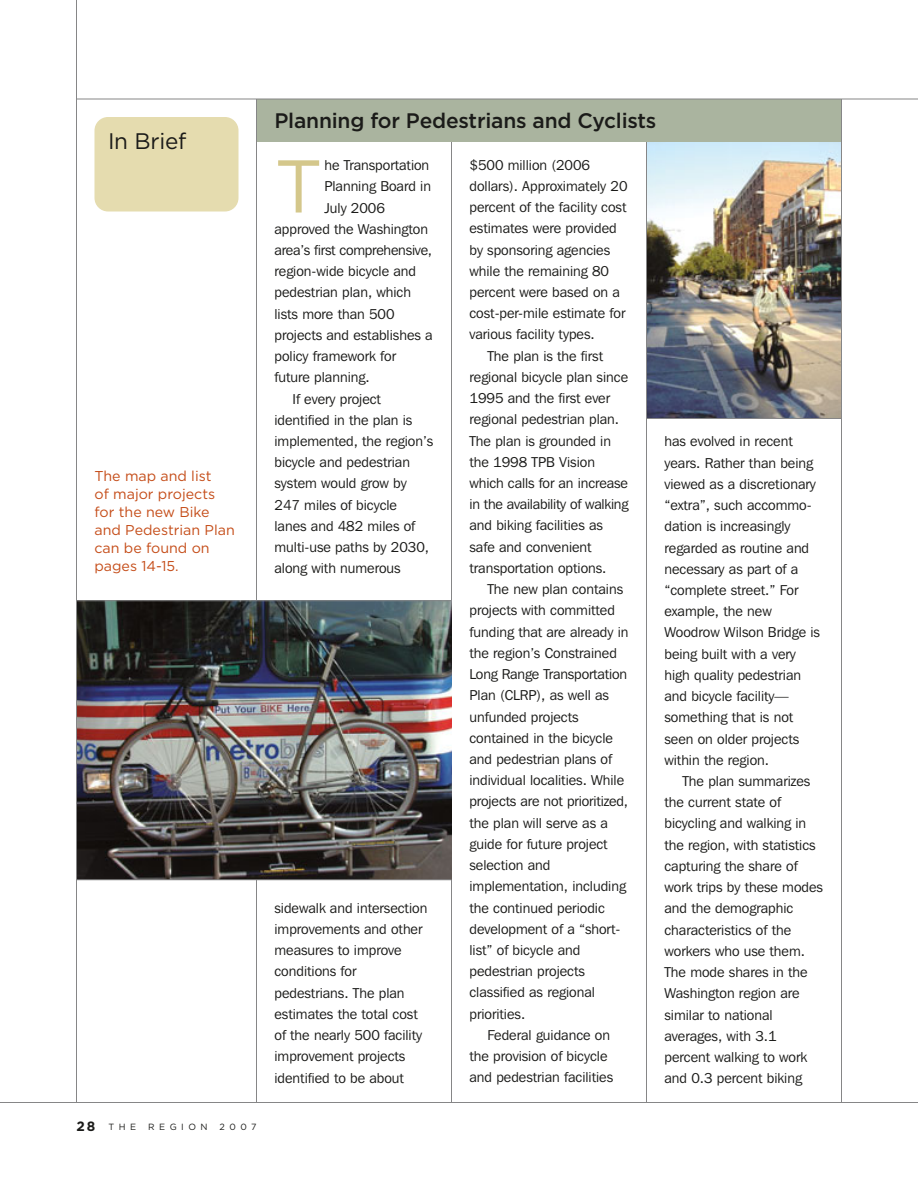
<style>
.page{position:relative;width:918px;height:1188px;background:#fff}
.page>*{position:absolute;margin:0;border:0;box-sizing:border-box;transform-origin:0 0}
.t1{font:74.55px "Gotham";color:#d4c78b}
.t2{font:22.5px "Gotham";letter-spacing:-.01em;color:#1b1b19}
.t3{font:500 21px "Gotham";letter-spacing:-.01em;color:#1b1b19}
.t4{font:14.25px/21.3px "Franklin Gothic IT Cby BT";color:#1b1b19}
.t5{font:14.25px/18px "Gotham";color:#c54d19}
.t6{font:9px "Gotham";letter-spacing:.5em;color:#1b1b19}
.s1{font-weight:700;font-size:13.5px}
</style>
<div class="page">
<img style="left:647px;top:142px;width:194px;height:276px">
<hr style="left:646px;top:99px;width:1px;height:1003px;background:#868687">
<hr style="left:451px;top:99px;width:1px;height:1003px;background:#868687">
<div style="left:256px;top:99px;width:586px;height:43px;background:#aab49f"></div>
<hr style="left:256px;top:99px;width:1px;height:1003px;background:#868687">
<img style="left:77px;top:601px;width:375px;height:278px">
<hr style="left:76px;top:99px;width:842px;height:1px;background:#868687">
<hr style="left:76px;top:0;width:1px;height:1102px;background:#868687">
<hr style="left:841px;top:99px;width:1px;height:1003px;background:#868687">
<hr style="left:0;top:1102px;width:918px;height:1px;background:#868687">
<div style="left:94px;top:117px;width:144px;height:95px;background:#e5dcaf;border-radius:14px"></div>
<hr style="left:646px;top:418px;width:196px;height:1px;background:#868687">
<hr style="left:76px;top:600px;width:376px;height:1px;background:#868687">
<hr style="left:76px;top:879px;width:376px;height:1px;background:#868687">
<h2 class="t2" style="left:108px;top:132px;width:80px">In Brief</h2>
<p class="t5" style="left:94px;top:468px;width:142px">The map and list<br>of major projects for the new Bike and Pedestrian Plan can be found on pages 14-15.</p>
<p class="t6" style="left:76px;top:1123px;width:61px"><span class="s1">28</span> THE</p>
<p class="t6" style="left:148px;top:1123px;width:61px">REGION</p>
<p class="t6" style="left:220px;top:1123px;width:38px">2007</p>
<h3 class="t3" style="left:274px;top:112px;width:383px">Planning for Pedestrians and Cyclists</h3>
<h1 class="t1" style="left:274px;top:158px;width:50px">T</h1>
<p class="t4" style="left:324px;top:156px;width:106px">he Transportation</p>
<p class="t4" style="left:324px;top:177px;width:108px">Planning Board in</p>
<p class="t4" style="left:324px;top:198px;width:62px">July 2006</p>
<p class="t4" style="left:274px;top:220px;width:155px">approved the Washington</p>
<p class="t4" style="left:274px;top:241px;width:159px">area’s first comprehensive,</p>
<p class="t4" style="left:274px;top:262px;width:143px">region-wide bicycle and</p>
<p class="t4" style="left:274px;top:283px;width:138px">pedestrian plan, which</p>
<p class="t4" style="left:274px;top:305px;width:122px">lists more than 500</p>
<p class="t4" style="left:274px;top:326px;width:160px">projects and establishes a</p>
<p class="t4" style="left:274px;top:347px;width:123px">policy framework for</p>
<p class="t4" style="left:274px;top:368px;width:97px">future planning.</p>
<p class="t4" style="left:293px;top:389px;width:90px">If every project</p>
<p class="t4" style="left:274px;top:411px;width:139px">identified in the plan is</p>
<p class="t4" style="left:274px;top:432px;width:160px">implemented, the region’s</p>
<p class="t4" style="left:274px;top:453px;width:137px">bicycle and pedestrian</p>
<p class="t4" style="left:274px;top:474px;width:134px">system would grow by</p>
<p class="t4" style="left:274px;top:496px;width:124px">247 miles of bicycle</p>
<p class="t4" style="left:274px;top:517px;width:142px">lanes and 482 miles of</p>
<p class="t4" style="left:274px;top:538px;width:156px">multi-use paths by 2030,</p>
<p class="t4" style="left:274px;top:559px;width:128px">along with numerous</p>
<p class="t4" style="left:274px;top:899px;width:154px">sidewalk and intersection improvements and other measures to improve conditions for pedestrians. The plan estimates the total cost of the nearly 500 facility improvement projects identified to be about</p>
<p class="t4" style="left:469px;top:156px;width:122px">$500 million (2006</p>
<p class="t4" style="left:469px;top:177px;width:160px">dollars). Approximately 20</p>
<p class="t4" style="left:469px;top:198px;width:158px">percent of the facility cost</p>
<p class="t4" style="left:469px;top:219px;width:149px">estimates were provided</p>
<p class="t4" style="left:469px;top:240px;width:142px">by sponsoring agencies</p>
<p class="t4" style="left:469px;top:262px;width:141px">while the remaining 80</p>
<p class="t4" style="left:469px;top:283px;width:152px">percent were based on a</p>
<p class="t4" style="left:469px;top:304px;width:158px">cost-per-mile estimate for</p>
<p class="t4" style="left:469px;top:325px;width:127px">various facility types.</p>
<p class="t4" style="left:488px;top:347px;width:117px">The plan is the first</p>
<p class="t4" style="left:469px;top:368px;width:160px">regional bicycle plan since</p>
<p class="t4" style="left:469px;top:389px;width:142px">1995 and the first ever</p>
<p class="t4" style="left:469px;top:410px;width:151px">regional pedestrian plan.</p>
<p class="t4" style="left:469px;top:432px;width:143px">The plan is grounded in</p>
<p class="t4" style="left:469px;top:453px;width:127px">the 1998 TPB Vision</p>
<p class="t4" style="left:469px;top:474px;width:160px">which calls for an increase</p>
<p class="t4" style="left:469px;top:495px;width:160px">in the availability of walking</p>
<p class="t4" style="left:469px;top:516px;width:135px">and biking facilities as</p>
<p class="t4" style="left:469px;top:538px;width:124px">safe and convenient</p>
<p class="t4" style="left:469px;top:559px;width:139px">transportation options.</p>
<p class="t4" style="left:488px;top:580px;width:137px">The new plan contains</p>
<p class="t4" style="left:469px;top:601px;width:147px">projects with committed</p>
<p class="t4" style="left:469px;top:623px;width:160px">funding that are already in</p>
<p class="t4" style="left:469px;top:644px;width:149px">the region’s Constrained</p>
<p class="t4" style="left:469px;top:665px;width:159px">Long Range Transportation</p>
<p class="t4" style="left:469px;top:686px;width:141px">Plan (CLRP), as well as</p>
<p class="t4" style="left:469px;top:707px;width:111px">unfunded projects</p>
<p class="t4" style="left:469px;top:729px;width:145px">contained in the bicycle</p>
<p class="t4" style="left:469px;top:750px;width:144px">and pedestrian plans of</p>
<p class="t4" style="left:469px;top:771px;width:156px">individual localities. While</p>
<p class="t4" style="left:469px;top:792px;width:160px">projects are not prioritized,</p>
<p class="t4" style="left:469px;top:814px;width:140px">the plan will serve as a</p>
<p class="t4" style="left:469px;top:835px;width:140px">guide for future project</p>
<p class="t4" style="left:469px;top:856px;width:82px">selection and</p>
<p class="t4" style="left:469px;top:877px;width:158px">implementation, including</p>
<p class="t4" style="left:469px;top:898px;width:137px">the continued periodic</p>
<p class="t4" style="left:469px;top:920px;width:152px">development of a “short-</p>
<p class="t4" style="left:469px;top:941px;width:112px">list” of bicycle and</p>
<p class="t4" style="left:469px;top:962px;width:117px">pedestrian projects</p>
<p class="t4" style="left:469px;top:983px;width:127px">classified as regional</p>
<p class="t4" style="left:469px;top:1005px;width:57px">priorities.</p>
<p class="t4" style="left:488px;top:1026px;width:124px">Federal guidance on</p>
<p class="t4" style="left:469px;top:1047px;width:139px">the provision of bicycle</p>
<p class="t4" style="left:469px;top:1068px;width:145px">and pedestrian facilities</p>
<p class="t4" style="left:664px;top:432px;width:157px">has evolved in recent years. Rather than being viewed as a discretionary “extra”, such accommo&shy;dation is increasingly regarded as routine and necessary as part of a “complete street.” For example, the new<br>Woodrow Wilson Bridge is being built with a very high quality pedestrian and bicycle facility— something that is not seen on older projects within the region.</p>
<p class="t4" style="left:664px;top:772px;width:160px;text-indent:18px">The plan summarizes the current state of bicycling and walking in the region, with statistics capturing the share of work trips by these modes and the demographic characteristics of the workers who use them.<br>The mode shares in the<br>Washington region are similar to national averages, with 3.1 percent walking to work and 0.3 percent biking</p>
</div>
